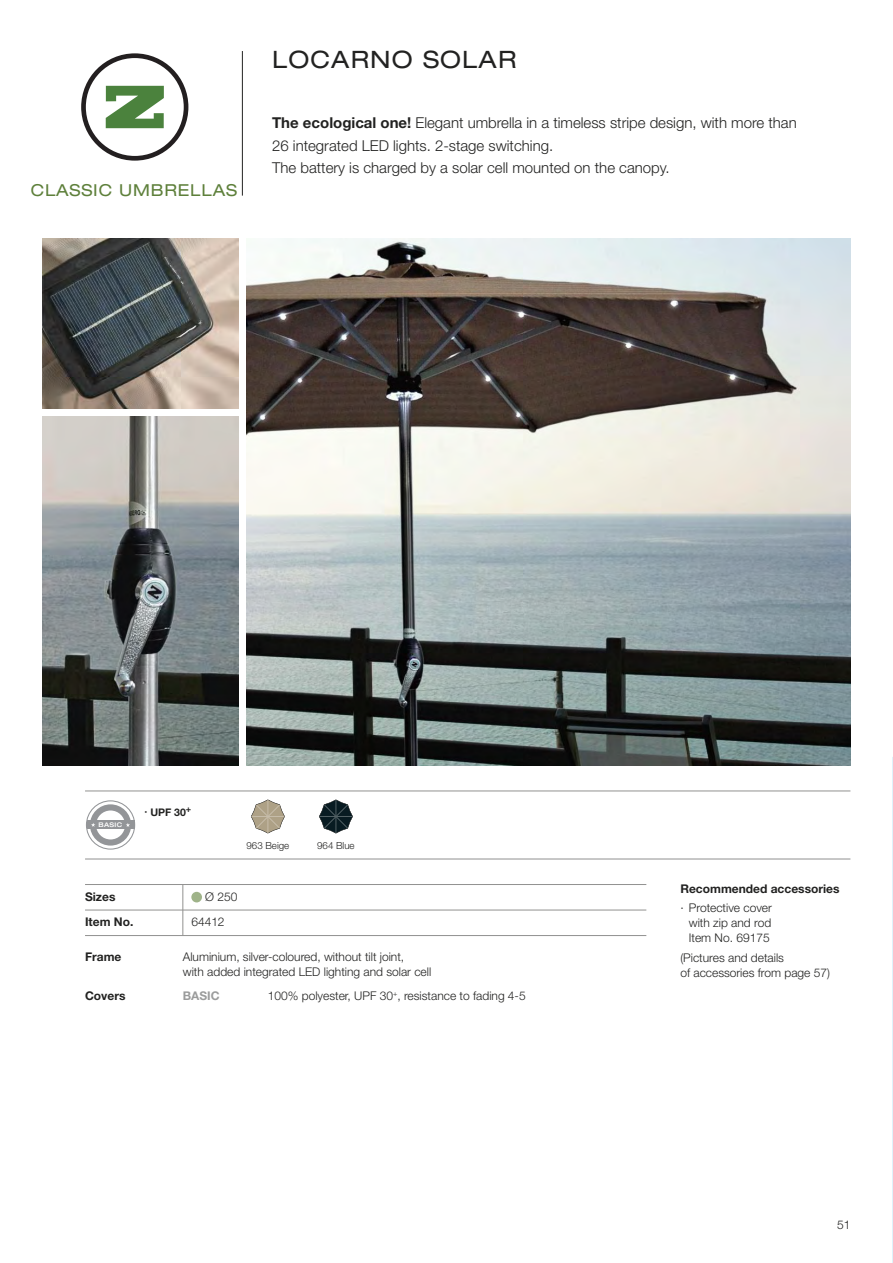
<style>
.page{position:relative;width:893px;height:1263px;background:#fff}
.page>*{position:absolute;margin:0;border:0;box-sizing:border-box;transform-origin:0 0}
.t1{font:expanded 24px "Helvetica Neue";letter-spacing:.05em;color:#222221}
.t2{font:expanded 16.5px "Helvetica Neue";letter-spacing:.05em;color:#5e803b}
.t3{font:300 15px/22.5px "Helvetica Neue";color:#222221}
.t4{font:300 12px/15px "Helvetica Neue";color:#222221}
.t5{font:700 12px "Helvetica Neue";color:#222221}
.t6{font:700 12px "Helvetica Neue";color:#9b9c9c}
.t7{font:700 10.5px "Helvetica Neue";color:#222221}
.t8{font:300 9.75px "Helvetica Neue";color:#222221}
.t9{font:500 expanded 6.3px "Helvetica Neue";letter-spacing:.045em;color:#fff}
.s1{font-weight:700}
</style>
<div class="page">
<svg style="left:81px;top:53px;width:107px;height:108px"></svg>
<hr style="left:242px;top:51px;width:1px;height:145px;background:#222221">
<img style="left:43px;top:238px;width:195px;height:170px">
<img style="left:43px;top:417px;width:195px;height:348px">
<img style="left:247px;top:238px;width:603px;height:527px">
<hr style="left:85px;top:791px;width:765px;height:1px;background:#919190">
<hr style="left:85px;top:859px;width:765px;height:1px;background:#919190">
<div style="left:191px;top:892px;width:11px;height:10px;background:#9fb389;border-radius:50%"></div>
<hr style="left:85px;top:910px;width:561px;height:1px;background:#919190">
<hr style="left:85px;top:884px;width:561px;height:1px;background:#919190">
<hr style="left:85px;top:935px;width:561px;height:1px;background:#919190">
<hr style="left:183px;top:884px;width:1px;height:51px;background:#919190">
<svg style="left:86px;top:802px;width:50px;height:46px"></svg>
<div style="left:86px;top:800px;width:49px;height:50px;border:1px solid #939598;border-radius:50%"></div>
<div style="left:90px;top:804px;width:41px;height:41px;background:#939598;border-radius:50%"></div>
<div style="left:96px;top:810px;width:29px;height:29px;background:#fff;border-radius:50%"></div>
<div style="left:87px;top:821px;width:47px;height:8px;background:#939598"></div>
<svg style="left:251px;top:799px;width:34px;height:34px"></svg>
<svg style="left:319px;top:799px;width:34px;height:34px"></svg>
<svg style="left:892px;top:757px;width:1px;height:506px"></svg>
<h1 class="t1" style="left:272px;top:51px;width:246px">LOCARNO SOLAR</h1>
<h2 class="t2" style="left:31px;top:184px;width:208px">CLASSIC UMBRELLAS</h2>
<p class="t3" style="left:272px;top:113px;width:526px"><span class="s1">The ecological one!</span> Elegant umbrella in a timeless stripe design, with more than<br>26 integrated LED lights. 2-stage switching.<br>The battery is charged by a solar cell mounted on the canopy.</p>
<p class="t9" style="left:99px;top:823px;width:25px">BASIC</p>
<p class="t7" style="left:145px;top:809px;width:48px">· UPF 30<sup>+</sup></p>
<p class="t8" style="left:247px;top:842px;width:44px">963 Beige</p>
<p class="t8" style="left:317px;top:842px;width:39px">964 Blue</p>
<p class="t5" style="left:85px;top:892px;width:32px">Sizes</p>
<p class="t4" style="left:205px;top:890px;width:34px">Ø 250</p>
<p class="t5" style="left:85px;top:918px;width:50px">Item No.</p>
<p class="t4" style="left:191px;top:916px;width:35px">64412</p>
<p class="t5" style="left:85px;top:952px;width:38px">Frame</p>
<p class="t4" style="left:183px;top:950px;width:250px">Aluminium, silver-coloured, without tilt joint,<br>with added integrated LED lighting and solar cell</p>
<p class="t5" style="left:85px;top:991px;width:42px">Covers</p>
<p class="t6" style="left:183px;top:991px;width:38px">BASIC</p>
<p class="t4" style="left:268px;top:989px;width:259px">100% polyester, UPF 30<sup>+</sup>, resistance to fading 4-5</p>
<p class="t5" style="left:680px;top:884px;width:161px">Recommended accessories</p>
<p class="t4" style="left:689px;top:902px;width:85px;text-align:justify;text-indent:-9px">· Protective cover with zip and rod Item No. 69175</p>
<p class="t4" style="left:680px;top:951px;width:151px">(Pictures and details<br>of accessories from page 57)</p>
<p class="t4" style="left:837px;top:1218px;width:15px">51</p>
</div>
